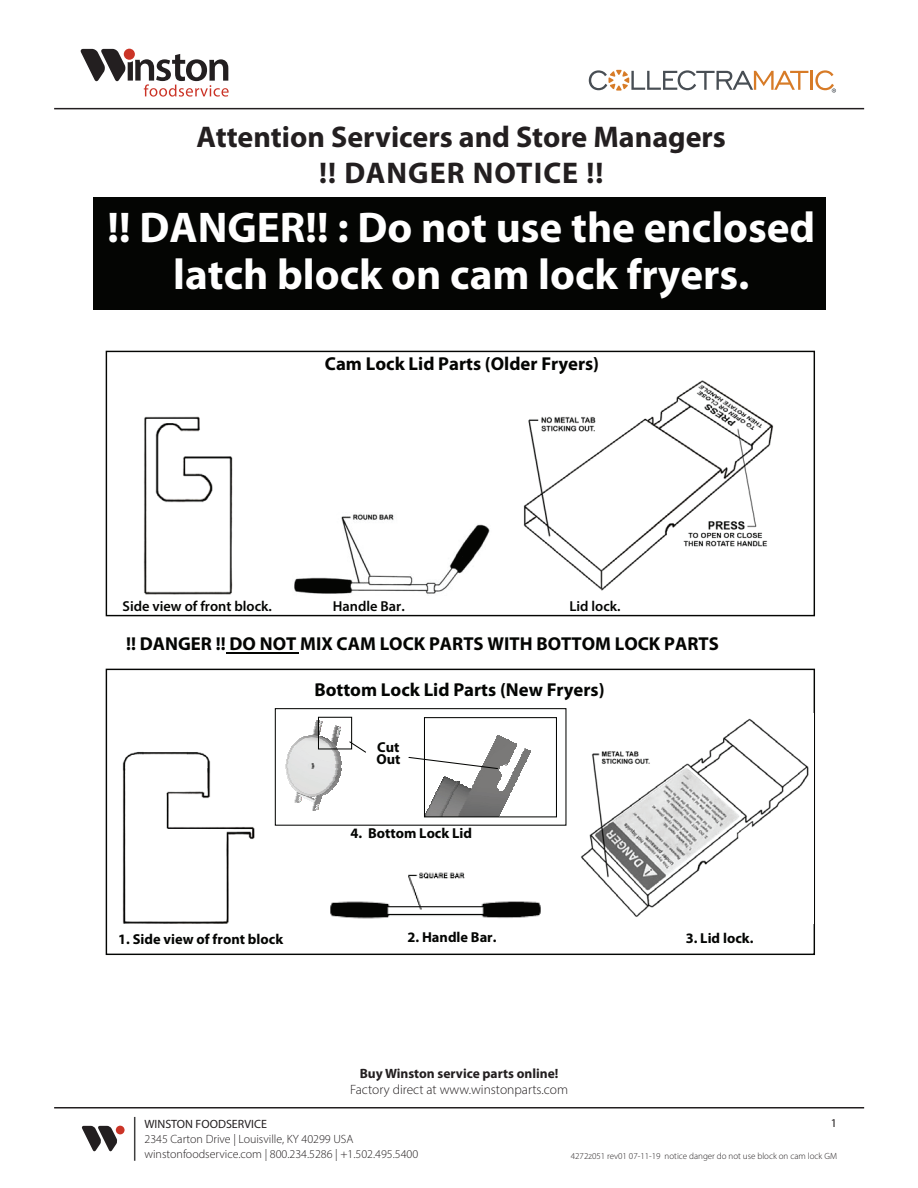
<style>
.page{position:relative;width:918px;height:1188px;background:#fff}
.page>*{position:absolute;margin:0;border:0;box-sizing:border-box;transform-origin:0 0}
.t1{font:700 43.2px/46.8px "Myriad Pro";color:#fff;text-align:center}
.t2{font:700 30px/36px "Myriad Pro";color:#231f20;text-align:center}
.t3{font:700 18.75px "Myriad Pro";color:#040503}
.t4{font:700 14.4px/11.6px "Myriad Pro";color:#040503}
.t5{font:600 14.4px "Myriad Pro";color:#040503}
.t6{font:300 13.5px "Myriad Pro";color:#231f20}
.t7{font:700 13.5px "Myriad Pro";color:#231f20}
.t8{font:300 12px/15px "Myriad Pro";color:#231f20}
.t9{font:12px "Myriad Pro";color:#231f20}
.t10{font:300 9px "Myriad Pro";color:#231f20}
</style>
<div class="page">
<hr style="left:54px;top:108px;width:810px;height:1px;background:#231f20">
<hr style="left:54px;top:1107px;width:810px;height:1px;background:#231f20">
<div style="left:116px;top:1126px;width:9px;height:8px;background:#cb3427;border-radius:50%"></div>
<svg style="left:82px;top:1126px;width:35px;height:25px"></svg>
<hr style="left:134px;top:1117px;width:1px;height:44px;background:#3e3e3f">
<svg style="left:81px;top:49px;width:148px;height:48px"></svg>
<svg style="left:589px;top:70px;width:247px;height:23px"></svg>
<div style="left:106px;top:351px;width:709px;height:265px;border:1px solid #040503"></div>
<div style="left:93px;top:197px;width:733px;height:113px;background:#040503"></div>
<img style="left:143px;top:416px;width:90px;height:179px">
<img style="left:294px;top:513px;width:196px;height:81px">
<img style="left:523px;top:380px;width:251px;height:211px">
<hr style="left:226px;top:652px;width:73px;height:2px;background:#040503">
<img style="left:122px;top:752px;width:133px;height:172px">
<img style="left:581px;top:718px;width:228px;height:199px">
<svg style="left:274px;top:708px;width:293px;height:118px"></svg>
<img style="left:330px;top:872px;width:211px;height:47px">
<h2 class="t2" style="left:197px;top:118px;width:531px">Attention Servicers and Store Managers !! DANGER NOTICE !!</h2>
<h1 class="t1" style="left:107px;top:203px;width:709px">!! DANGER!! : Do not use the enclosed latch block on cam lock fryers.</h1>
<p class="t3" style="left:325px;top:352px;width:276px">Cam Lock Lid Parts (Older Fryers)</p>
<p class="t5" style="left:123px;top:597px;width:151px">Side view of front block.</p>
<p class="t5" style="left:333px;top:597px;width:73px">Handle Bar.</p>
<p class="t5" style="left:569px;top:597px;width:53px">Lid lock.</p>
<p class="t3" style="left:126px;top:632px;width:594px">!! DANGER !! DO NOT MIX CAM LOCK PARTS WITH BOTTOM LOCK PARTS</p>
<p class="t3" style="left:314px;top:678px;width:292px">Bottom Lock Lid Parts (New Fryers)</p>
<p class="t4" style="left:376px;top:741px;width:26px">Cut<br>Out</p>
<p class="t4" style="left:351px;top:827px;width:123px">4. Bottom Lock Lid</p>
<p class="t4" style="left:118px;top:933px;width:167px">1. Side view of front block</p>
<p class="t4" style="left:407px;top:931px;width:91px">2. Handle Bar.</p>
<p class="t4" style="left:686px;top:932px;width:69px">3. Lid lock.</p>
<p class="t7" style="left:360px;top:1065px;width:200px">Buy Winston service parts online!</p>
<p class="t6" style="left:350px;top:1082px;width:219px">Factory direct at www.winstonparts.com</p>
<p class="t9" style="left:144px;top:1116px;width:124px">WINSTON FOODSERVICE</p>
<p class="t8" style="left:144px;top:1131px;width:275px">2345 Carton Drive | Louisville, KY 40299 USA winstonfoodservice.com | 800.234.5286 | +1.502.495.5400</p>
<p class="t9" style="left:831px;top:1116px;width:8px">1</p>
<p class="t10" style="left:571px;top:1150px;width:268px">4272z051 rev01 07-11-19 notice danger do not use block on cam lock GM</p>
</div>
